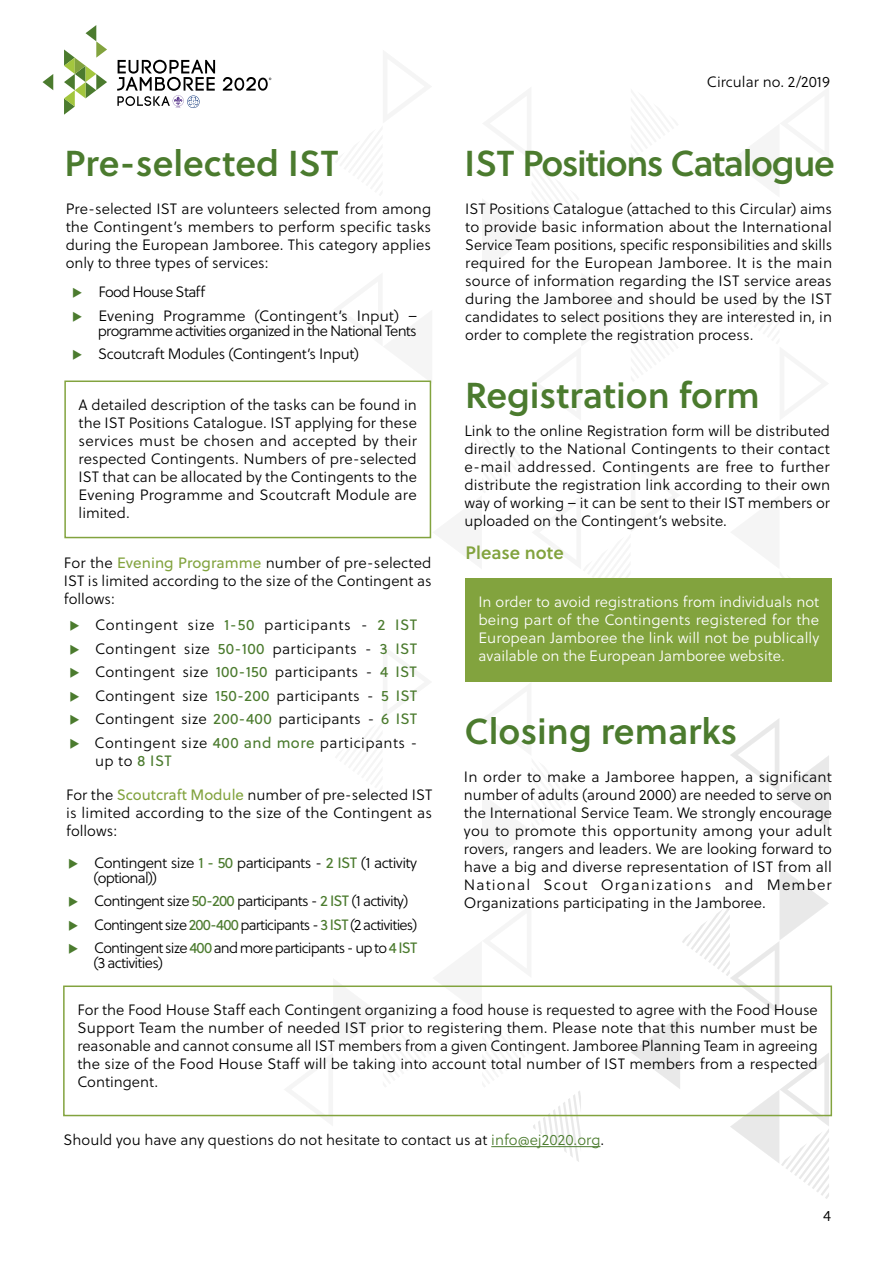
<style>
.page{position:relative;width:893px;height:1263px;background:#fff}
.page>*{position:absolute;margin:0;border:0;box-sizing:border-box;transform-origin:0 0}
.t1{font:600 36px "Soleil";color:#4b7b2e}
.t2{font:600 36px "Soleil";letter-spacing:-.035em;color:#4b7b2e}
.t3{font:600 18px "Soleil";color:#82a33e}
.t4{font:300 15px/18px "Soleil";color:#000;text-align:justify}
.t5{font:300 15px/23.5px "Soleil";letter-spacing:-.05em;color:#000}
.t6{font:300 15px/18px "Soleil";color:#fff;text-align:justify}
.t7{font:300 15px/15px "Soleil";letter-spacing:-.04em;color:#000}
.s1{font-weight:400;color:#82a33e}
.s2{font-weight:400;color:#4b7b2e}
.s3{color:#4b7b2e}
</style>
<div class="page">
<svg style="left:117px;top:60px;width:98px;height:48px"></svg>
<svg style="left:43px;top:74px;width:10px;height:16px"></svg>
<svg style="left:64px;top:25px;width:43px;height:90px"></svg>
<svg style="left:223px;top:77px;width:48px;height:14px"></svg>
<svg style="left:731px;top:719px;width:98px;height:110px"></svg>
<svg style="left:730px;top:578px;width:98px;height:1px"></svg>
<svg style="left:283px;top:1091px;width:298px;height:71px"></svg>
<svg style="left:630px;top:867px;width:199px;height:332px"></svg>
<div style="left:64px;top:380px;width:367px;height:158px;border:2px solid #82a33e"></div>
<div style="left:63px;top:985px;width:769px;height:131px;border:2px solid #82a33e"></div>
<div style="left:466px;top:579px;width:366px;height:103px;background:#82a33e"></div>
<hr style="left:491px;top:1146px;width:109px;height:1px;background:#4b7b2e">
<h1 class="t1" style="left:65px;top:136px;width:275px">Pre-selected IST</h1>
<p class="t4" style="left:66px;top:199px;width:367px">Pre-selected IST are volunteers selected from among the Contingent’s members to perform specific tasks during the European Jamboree. This category applies only to three types of services:</p>
<p class="t4" style="left:98px;top:280px;width:320px;line-height:23.5px">Food House Staff<br>Evening Programme (Contingent’s Input) –</p>
<p class="t5" style="left:98px;top:319px;width:321px">programme activities organized in the National Tents<br>Scoutcraft Modules (Contingent’s Input)</p>
<p class="t4" style="left:79px;top:396px;width:340px">A detailed description of the tasks can be found in the IST Positions Catalogue. IST applying for these services must be chosen and accepted by their respected Contingents. Numbers of pre-selected IST that can be allocated by the Contingents to the Evening Programme and Scoutcraft Module are limited.</p>
<p class="t4" style="left:64px;top:554px;width:369px">For the <span class="s1">Evening Programme</span> number of pre-selected IST is limited according to the size of the Contingent as follows:</p>
<p class="t4" style="left:95px;top:613px;width:324px;line-height:23.5px">Contingent size <span class="s2">1-50</span> participants - <span class="s2">2 IST </span>Contingent size <span class="s2">50-100</span> participants - <span class="s2">3 IST </span>Contingent size <span class="s2">100-150</span> participants - <span class="s2">4 IST </span>Contingent size <span class="s2">150-200</span> participants - <span class="s2">5 IST </span>Contingent size <span class="s2">200-400</span> participants - <span class="s2">6 IST </span>Contingent size <span class="s2">400 and more</span> participants -</p>
<p class="t4" style="left:95px;top:751px;width:78px">up to <span class="s2">8 IST</span></p>
<p class="t4" style="left:66px;top:786px;width:368px">For the <span class="s1">Scoutcraft Module</span> number of pre-selected IST is limited according to the size of the Contingent as follows:</p>
<p class="t7" style="left:94px;top:855px;width:325px">Contingent size <span class="s2">1 - 50</span> participants - <span class="s2">2 IST</span> (1 activity (optional))</p>
<p class="t5" style="left:94px;top:889px;width:325px">Contingent size <span class="s2">50-200</span> participants - <span class="s2">2 IST</span> (1 activity)<br>Contingent size <span class="s2">200-400</span> participants - <span class="s2">3 IST</span> (2 activities)<br>Contingent size <span class="s2">400</span> and more participants - up to <span class="s2">4 IST</span></p>
<p class="t5" style="left:94px;top:951px;width:71px">(3 activities)</p>
<p class="t4" style="left:707px;top:72px;width:125px">Circular no. 2/2019</p>
<h1 class="t2" style="left:464px;top:136px;width:372px">IST Positions Catalogue</h1>
<p class="t4" style="left:465px;top:199px;width:368px">IST Positions Catalogue (attached to this Circular) aims to provide basic information about the International Service Team positions, specific responsibilities and skills required for the European Jamboree. It is the main source of information regarding the IST service areas during the Jamboree and should be used by the IST candidates to select positions they are interested in, in order to complete the registration process.</p>
<h1 class="t1" style="left:465px;top:367px;width:296px">Registration form</h1>
<p class="t4" style="left:464px;top:422px;width:367px">Link to the online Registration form will be distributed directly to the National Contingents to their contact e-mail addressed. Contingents are free to further distribute the registration link according to their own way of working – it can be sent to their IST members or uploaded on the Contingent’s website.</p>
<p class="t3" style="left:466px;top:539px;width:100px">Please note</p>
<p class="t6" style="left:478px;top:592px;width:342px">In order to avoid registrations from individuals not being part of the Contingents registered for the European Jamboree the link will not be publically available on the European Jamboree website.</p>
<h1 class="t1" style="left:464px;top:703px;width:274px">Closing remarks</h1>
<p class="t4" style="left:464px;top:768px;width:370px">In order to make a Jamboree happen, a significant number of adults (around 2000) are needed to serve on the International Service Team. We strongly encourage you to promote this opportunity among your adult rovers, rangers and leaders. We are looking forward to have a big and diverse representation of IST from all National Scout Organizations and Member Organizations participating in the Jamboree.</p>
<p class="t4" style="left:77px;top:1001px;width:742px">For the Food House Staff each Contingent organizing a food house is requested to agree with the Food House Support Team the number of needed IST prior to registering them. Please note that this number must be reasonable and cannot consume all IST members from a given Contingent. Jamboree Planning Team in agreeing the size of the Food House Staff will be taking into account total number of IST members from a respected Contingent.</p>
<p class="t4" style="left:63px;top:1131px;width:542px">Should you have any questions do not hesitate to contact us at <span class="s3">info@ej2020.org</span>.</p>
<p class="t4" style="left:823px;top:1206px;width:9px">4</p>
</div>
